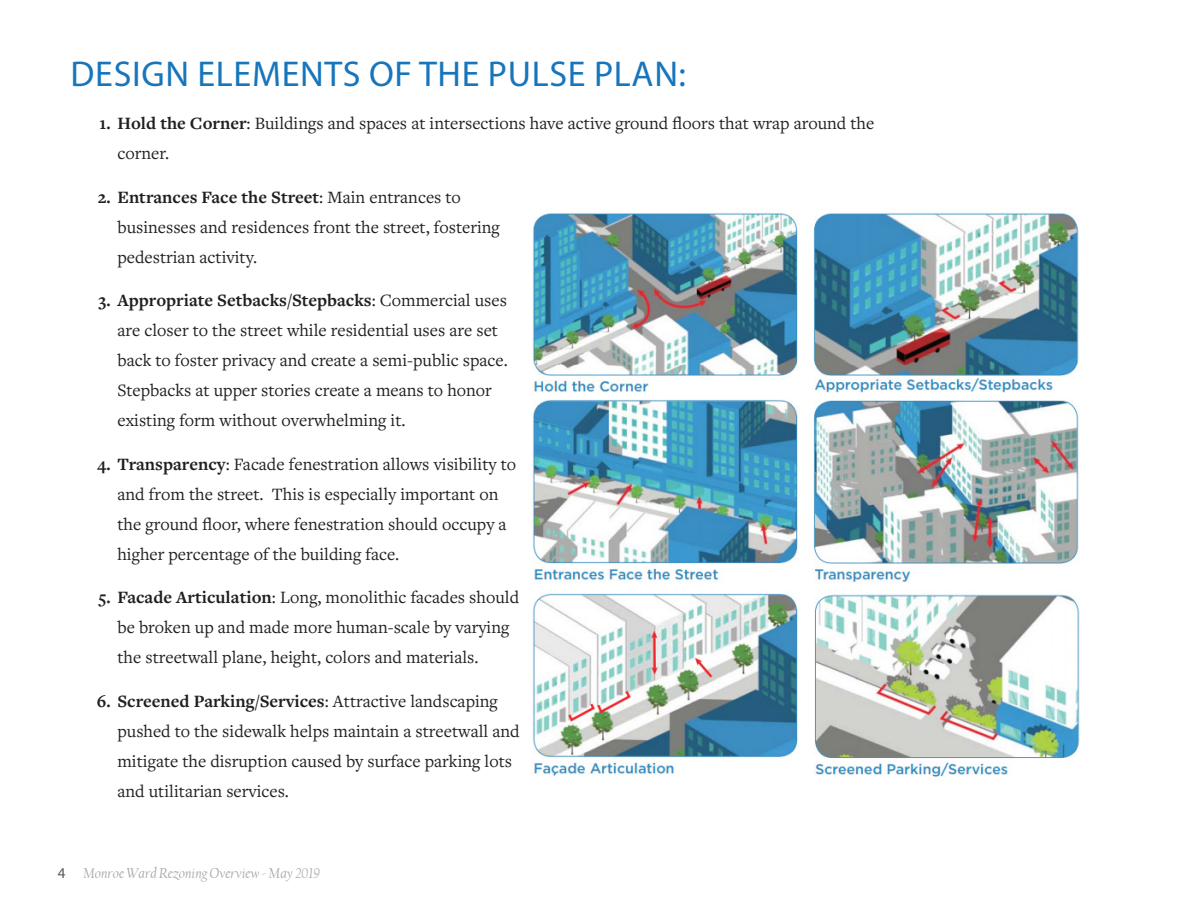
<style>
.page{position:relative;width:1188px;height:918px;background:#fff}
.page>*{position:absolute;margin:0;border:0;box-sizing:border-box;transform-origin:0 0}
.t1{font:36px "Myriad Pro";letter-spacing:.02em;color:#1775bc}
.t2{font:18px/30px "Freight Text Pro";color:#231f20}
.t3{font:italic 15px "Californian FB";color:#a9a9a9}
.s1{font-weight:700}
.s2{font-family:"Myriad Pro";font-style:normal;color:#57585a}
</style>
<div class="page">
<img style="left:533px;top:213px;width:547px;height:564px">
<p class="t1" style="left:71px;top:51px;width:617px">DESIGN ELEMENTS OF THE PULSE PLAN:</p>
<p class="t2" style="left:117px;top:108px;width:758px;text-indent:-18px"><span class="s1">1. Hold the Corner</span>: Buildings and spaces at intersections have active ground floors that wrap around the corner.</p>
<p class="t2" style="left:117px;top:181px;width:384px;text-indent:-20px"><span class="s1">2. Entrances Face the Street</span>: Main entrances to businesses and residences front the street, fostering pedestrian activity.</p>
<p class="t2" style="left:117px;top:285px;width:392px;text-indent:-19px"><span class="s1">3. Appropriate Setbacks/Stepbacks</span>: Commercial uses are closer to the street while residential uses are set back to foster privacy and create a semi-public space.<br>Stepbacks at upper stories create a means to honor existing form without overwhelming it.</p>
<p class="t2" style="left:117px;top:448px;width:400px;text-indent:-20px"><span class="s1">4. Transparency</span>: Facade fenestration allows visibility to and from the street. This is especially important on the ground floor, where fenestration should occupy a higher percentage of the building face.</p>
<p class="t2" style="left:117px;top:582px;width:403px;text-indent:-19px"><span class="s1">5. Facade Articulation</span>: Long, monolithic facades should be broken up and made more human-scale by varying the streetwall plane, height, colors and materials.</p>
<p class="t2" style="left:117px;top:685px;width:404px;text-indent:-21px"><span class="s1">6. Screened Parking/Services</span>: Attractive landscaping pushed to the sidewalk helps maintain a streetwall and mitigate the disruption caused by surface parking lots and utilitarian services.</p>
<p class="t3" style="left:58px;top:865px;width:263px"><span class="s2">4</span> Monroe Ward Rezoning Overview - May 2019</p>
</div>
